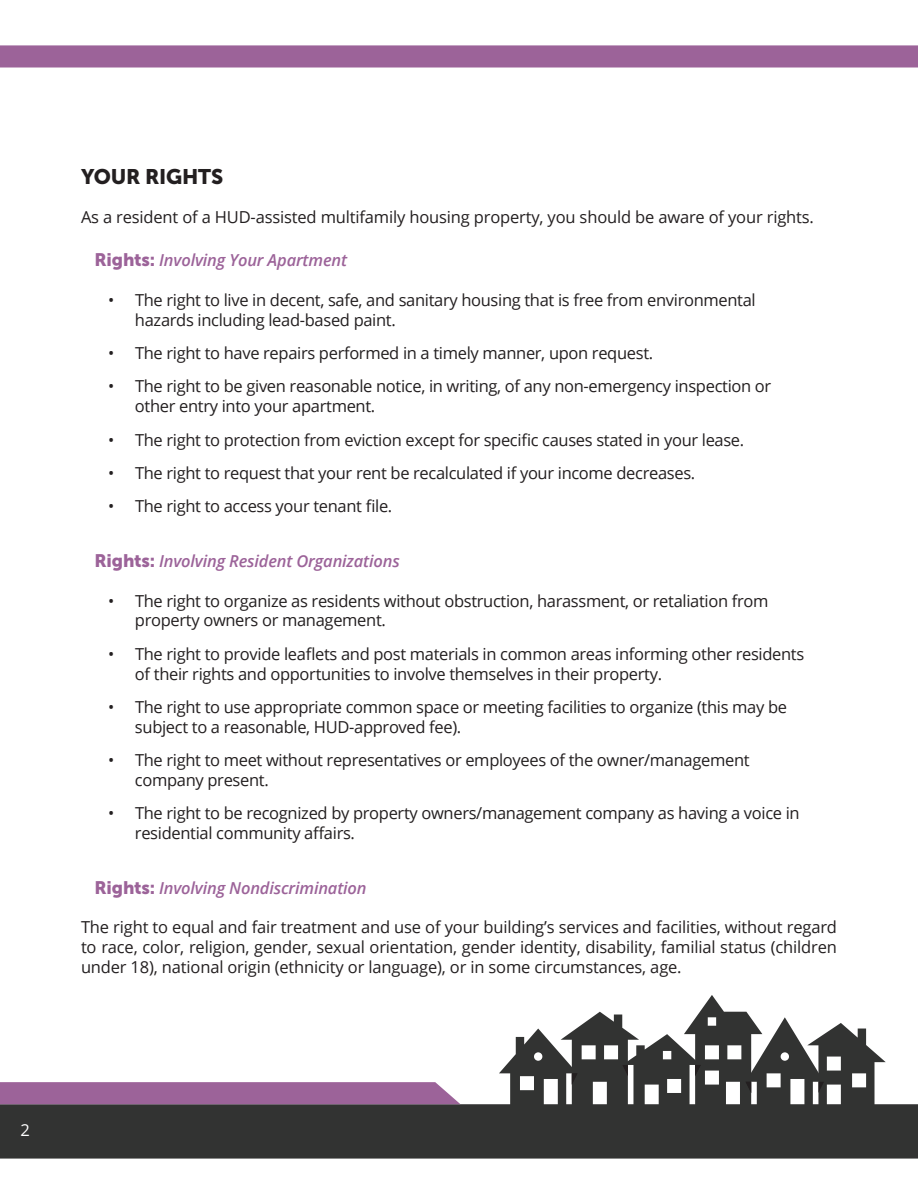
<style>
.page{position:relative;width:918px;height:1188px;background:#fff}
.page>*{position:absolute;margin:0;border:0;box-sizing:border-box;transform-origin:0 0}
.Paragraph_Titles{font:21px "Museo Sans 900";letter-spacing:-.01em;color:#231f20}
.t1{font:16.5px/19.8px "Open Sans";letter-spacing:-.02em;color:#231f20}
.Sub_headings{font:italic 600 16.5px "Open Sans";letter-spacing:-.01em;color:#9c6399}
.t2{font:16.5px "Open Sans";color:#fff}
.s1{font-family:"Museo Sans 900";font-weight:400;font-style:normal;font-size:18px}
</style>
<div class="page">
<div style="left:0;top:1104px;width:918px;height:55px;background:#323332"></div>
<svg style="left:0;top:45px;width:918px;height:23px"></svg>
<svg style="left:0;top:1082px;width:460px;height:22px"></svg>
<svg style="left:499px;top:995px;width:387px;height:112px"></svg>
<p class="Paragraph_Titles" style="left:81px;top:164px;width:144px">YOUR RIGHTS</p>
<p class="t1" style="left:81px;top:207px;width:734px">As a resident of a HUD-assisted multifamily housing property, you should be aware of your rights.</p>
<p class="Sub_headings" style="left:94px;top:249px;width:254px"><span class="s1">Rights:</span> Involving Your Apartment</p>
<p class="t1" style="left:135px;top:290px;width:622px;text-indent:-27px">• The right to live in decent, safe, and sanitary housing that is free from environmental hazards including lead-based paint.</p>
<p class="t1" style="left:108px;top:343px;width:547px">• The right to have repairs performed in a timely manner, upon request.</p>
<p class="t1" style="left:135px;top:376px;width:638px;text-indent:-27px">• The right to be given reasonable notice, in writing, of any non-emergency inspection or other entry into your apartment.</p>
<p class="t1" style="left:108px;top:429px;width:638px">• The right to protection from eviction except for specific causes stated in your lease.</p>
<p class="t1" style="left:108px;top:463px;width:589px">• The right to request that your rent be recalculated if your income decreases.</p>
<p class="t1" style="left:108px;top:496px;width:286px">• The right to access your tenant file.</p>
<p class="Sub_headings" style="left:94px;top:550px;width:307px"><span class="s1">Rights:</span> Involving Resident Organizations</p>
<p class="t1" style="left:135px;top:590px;width:635px;text-indent:-27px">• The right to organize as residents without obstruction, harassment, or retaliation from property owners or management.</p>
<p class="t1" style="left:135px;top:643px;width:671px;text-indent:-27px">• The right to provide leaflets and post materials in common areas informing other residents of their rights and opportunities to involve themselves in their property.</p>
<p class="t1" style="left:135px;top:697px;width:654px;text-indent:-27px">• The right to use appropriate common space or meeting facilities to organize (this may be subject to a reasonable, HUD-approved fee).</p>
<p class="t1" style="left:135px;top:750px;width:616px;text-indent:-27px">• The right to meet without representatives or employees of the owner/management company present.</p>
<p class="t1" style="left:135px;top:803px;width:666px;text-indent:-27px">• The right to be recognized by property owners/management company as having a voice in residential community affairs.</p>
<p class="Sub_headings" style="left:94px;top:876px;width:274px"><span class="s1">Rights:</span> Involving Nondiscrimination</p>
<p class="t1" style="left:81px;top:917px;width:758px;text-align:justify">The right to equal and fair treatment and use of your building’s services and facilities, without regard to race, color, religion, gender, sexual orientation, gender identity, disability, familial status (children under 18), national origin (ethnicity or language), or in some circumstances, age.</p>
<p class="t2" style="left:21px;top:1119px;width:11px">2</p>
</div>
